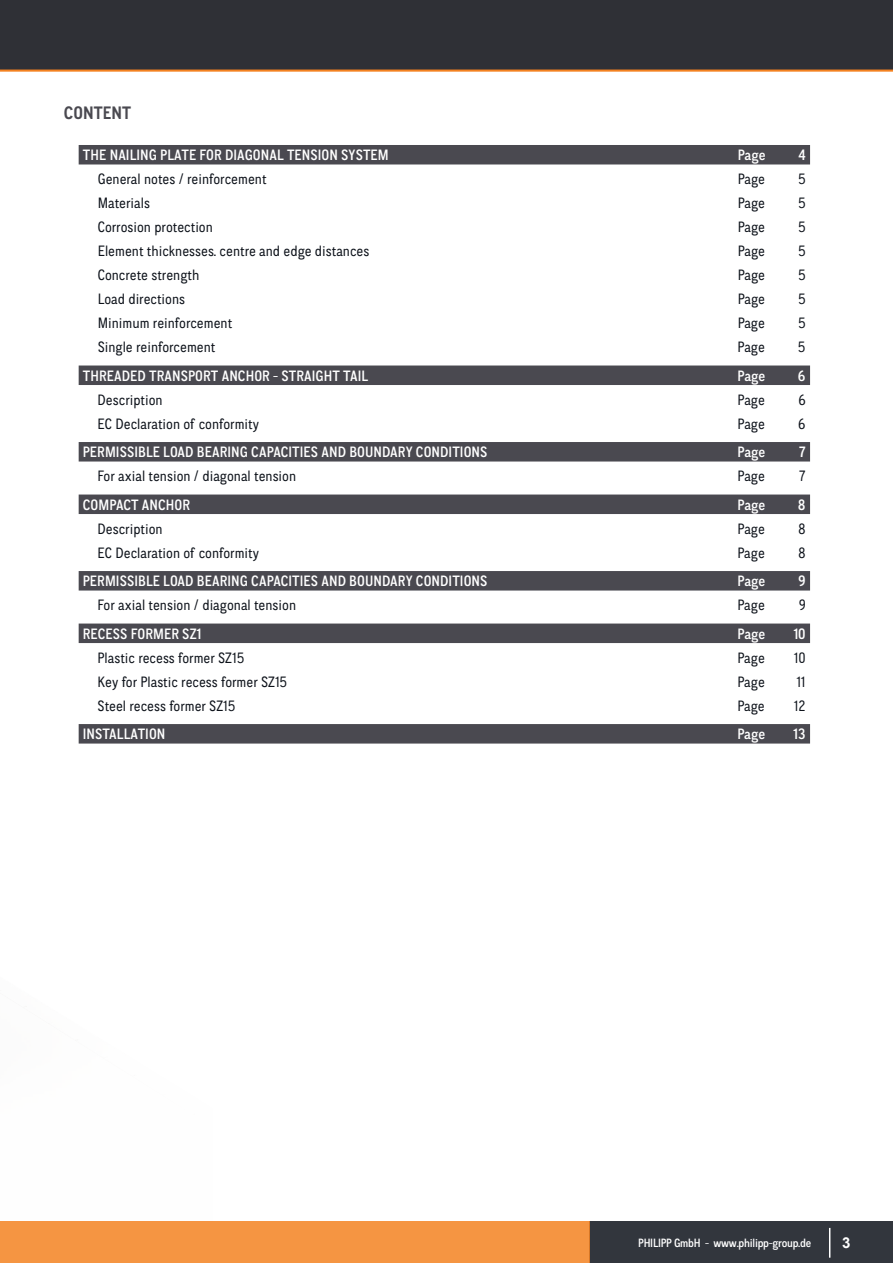
<style>
.page{position:relative;width:893px;height:1263px;background:#fff}
.page>*{position:absolute;margin:0;border:0;box-sizing:border-box;transform-origin:0 0}
.t1{font:700 18px "CA Normal";letter-spacing:.005em;color:#4a4950}
.t2{font:15px "CA Normal";color:#0d121a}
.t3{font:500 15px "CA Normal";letter-spacing:.005em;color:#fff}
.t4{font:700 15px "Arial";color:#fff}
.t5{font:500 12px "CA Normal";letter-spacing:-.02em;color:#fff}
</style>
<div class="page">
<div style="left:0;top:0;width:893px;height:71px;background:#2f3036"></div>
<div style="left:590px;top:1221px;width:303px;height:42px;background:#32363d"></div>
<hr style="left:829px;top:1228px;width:1px;height:30px;background:#fff">
<div style="left:0;top:1221px;width:590px;height:42px;background:#f59542"></div>
<hr style="left:0;top:70px;width:893px;height:2px;background:#f48221">
<div style="left:79px;top:145px;width:731px;height:19px;background:#4a4950"></div>
<div style="left:79px;top:365px;width:731px;height:20px;background:#4a4950"></div>
<div style="left:79px;top:442px;width:731px;height:19px;background:#4a4950"></div>
<div style="left:79px;top:494px;width:731px;height:20px;background:#4a4950"></div>
<div style="left:79px;top:571px;width:731px;height:19px;background:#4a4950"></div>
<div style="left:79px;top:623px;width:731px;height:20px;background:#4a4950"></div>
<div style="left:79px;top:724px;width:731px;height:19px;background:#4a4950"></div>
<p class="t1" style="left:64px;top:100px;width:69px">CONTENT</p>
<p class="t3" style="left:83px;top:145px;width:307px">THE NAILING PLATE FOR DIAGONAL TENSION SYSTEM</p>
<p class="t3" style="left:738px;top:145px;width:29px">Page</p>
<p class="t3" style="left:799px;top:145px;width:9px">4</p>
<p class="t2" style="left:98px;top:169px;width:170px">General notes / reinforcement</p>
<p class="t2" style="left:738px;top:169px;width:29px">Page</p>
<p class="t2" style="left:798px;top:169px;width:9px">5</p>
<p class="t2" style="left:98px;top:193px;width:54px">Materials</p>
<p class="t2" style="left:738px;top:193px;width:29px">Page</p>
<p class="t2" style="left:798px;top:193px;width:9px">5</p>
<p class="t2" style="left:98px;top:217px;width:117px">Corrosion protection</p>
<p class="t2" style="left:738px;top:217px;width:29px">Page</p>
<p class="t2" style="left:798px;top:217px;width:9px">5</p>
<p class="t2" style="left:98px;top:241px;width:273px">Element thicknesses. centre and edge distances</p>
<p class="t2" style="left:738px;top:241px;width:29px">Page</p>
<p class="t2" style="left:798px;top:241px;width:9px">5</p>
<p class="t2" style="left:98px;top:265px;width:103px">Concrete strength</p>
<p class="t2" style="left:738px;top:265px;width:29px">Page</p>
<p class="t2" style="left:798px;top:265px;width:9px">5</p>
<p class="t2" style="left:98px;top:289px;width:89px">Load directions</p>
<p class="t2" style="left:738px;top:289px;width:29px">Page</p>
<p class="t2" style="left:798px;top:289px;width:9px">5</p>
<p class="t2" style="left:98px;top:313px;width:136px">Minimum reinforcement</p>
<p class="t2" style="left:738px;top:313px;width:29px">Page</p>
<p class="t2" style="left:798px;top:313px;width:9px">5</p>
<p class="t2" style="left:98px;top:337px;width:119px">Single reinforcement</p>
<p class="t2" style="left:738px;top:337px;width:29px">Page</p>
<p class="t2" style="left:798px;top:337px;width:9px">5</p>
<p class="t3" style="left:83px;top:365px;width:287px">THREADED TRANSPORT ANCHOR - STRAIGHT TAIL</p>
<p class="t3" style="left:738px;top:365px;width:29px">Page</p>
<p class="t3" style="left:798px;top:365px;width:9px">6</p>
<p class="t2" style="left:98px;top:389px;width:67px">Description</p>
<p class="t2" style="left:738px;top:389px;width:29px">Page</p>
<p class="t2" style="left:798px;top:389px;width:9px">6</p>
<p class="t2" style="left:98px;top:413px;width:163px">EC Declaration of conformity</p>
<p class="t2" style="left:738px;top:413px;width:29px">Page</p>
<p class="t2" style="left:798px;top:413px;width:9px">6</p>
<p class="t3" style="left:83px;top:442px;width:406px">PERMISSIBLE LOAD BEARING CAPACITIES AND BOUNDARY CONDITIONS</p>
<p class="t3" style="left:738px;top:442px;width:29px">Page</p>
<p class="t3" style="left:799px;top:442px;width:8px">7</p>
<p class="t2" style="left:98px;top:466px;width:200px">For axial tension / diagonal tension</p>
<p class="t2" style="left:738px;top:466px;width:29px">Page</p>
<p class="t2" style="left:799px;top:466px;width:8px">7</p>
<p class="t3" style="left:83px;top:494px;width:109px">COMPACT ANCHOR</p>
<p class="t3" style="left:738px;top:494px;width:29px">Page</p>
<p class="t3" style="left:798px;top:494px;width:9px">8</p>
<p class="t2" style="left:98px;top:518px;width:67px">Description</p>
<p class="t2" style="left:738px;top:518px;width:29px">Page</p>
<p class="t2" style="left:798px;top:518px;width:9px">8</p>
<p class="t2" style="left:98px;top:542px;width:163px">EC Declaration of conformity</p>
<p class="t2" style="left:738px;top:542px;width:29px">Page</p>
<p class="t2" style="left:798px;top:542px;width:9px">8</p>
<p class="t3" style="left:83px;top:571px;width:406px">PERMISSIBLE LOAD BEARING CAPACITIES AND BOUNDARY CONDITIONS</p>
<p class="t3" style="left:738px;top:571px;width:29px">Page</p>
<p class="t3" style="left:798px;top:571px;width:9px">9</p>
<p class="t2" style="left:98px;top:595px;width:200px">For axial tension / diagonal tension</p>
<p class="t2" style="left:737px;top:595px;width:29px">Page</p>
<p class="t2" style="left:799px;top:595px;width:8px">9</p>
<p class="t3" style="left:83px;top:623px;width:120px">RECESS FORMER SZ1</p>
<p class="t3" style="left:737px;top:623px;width:29px">Page</p>
<p class="t3" style="left:793px;top:623px;width:14px">10</p>
<p class="t2" style="left:98px;top:647px;width:148px">Plastic recess former SZ15</p>
<p class="t2" style="left:737px;top:647px;width:29px">Page</p>
<p class="t2" style="left:794px;top:647px;width:13px">10</p>
<p class="t2" style="left:98px;top:671px;width:191px">Key for Plastic recess former SZ15</p>
<p class="t2" style="left:737px;top:671px;width:29px">Page</p>
<p class="t2" style="left:796px;top:671px;width:11px">11</p>
<p class="t2" style="left:98px;top:695px;width:139px">Steel recess former SZ15</p>
<p class="t2" style="left:737px;top:695px;width:29px">Page</p>
<p class="t2" style="left:794px;top:695px;width:13px">12</p>
<p class="t3" style="left:83px;top:724px;width:84px">INSTALLATION</p>
<p class="t3" style="left:737px;top:724px;width:29px">Page</p>
<p class="t3" style="left:793px;top:724px;width:14px">13</p>
<p class="t5" style="left:638px;top:1235px;width:174px">PHILIPP GmbH - www.philipp-group.de</p>
<p class="t4" style="left:842px;top:1232px;width:10px">3</p>
</div>
